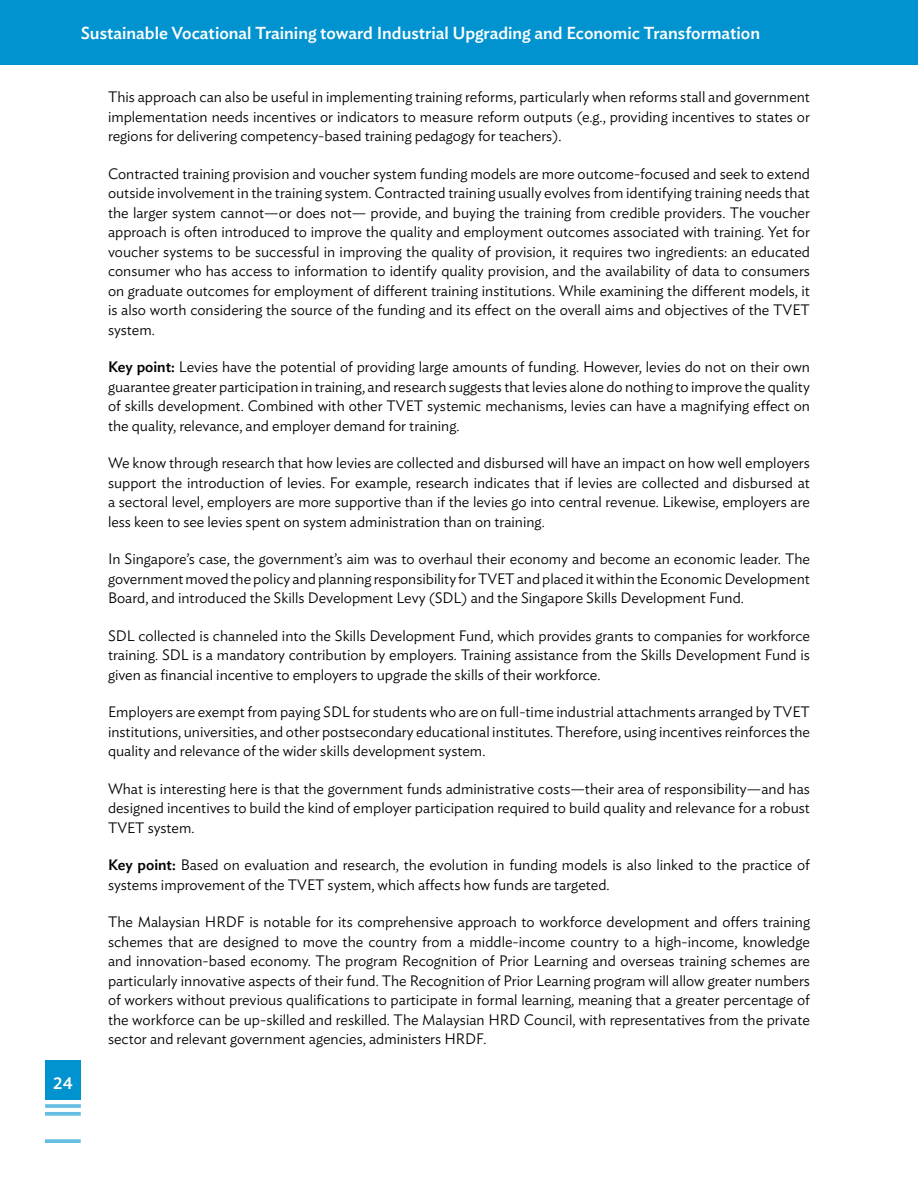
<style>
.page{position:relative;width:918px;height:1188px;background:#fff}
.page>*{position:absolute;margin:0;border:0;box-sizing:border-box;transform-origin:0 0}
.t1{font:500 17.25px "Ideal Sans";color:#fff}
.t2{font:500 16.8px "Ideal Sans";color:#fff}
.t3{font:300 15px/19.5px "Ideal Sans";color:#000;text-align:justify}
.s1{font-weight:500}
</style>
<div class="page">
<div style="left:0;top:0;width:918px;height:65px;background:#0093d0"></div>
<div style="left:45px;top:1060px;width:36px;height:40px;background:#0093d0"></div>
<svg style="left:45px;top:1104px;width:36px;height:4px"></svg>
<svg style="left:45px;top:1112px;width:36px;height:4px"></svg>
<svg style="left:45px;top:1139px;width:36px;height:4px"></svg>
<p class="t1" style="left:81px;top:20px;width:681px">Sustainable Vocational Training toward Industrial Upgrading and Economic Transformation</p>
<p class="t2" style="left:53px;top:1070px;width:21px">24</p>
<p class="t3" style="left:108px;top:86px;width:704px">This approach can also be useful in implementing training reforms, particularly when reforms stall and government implementation needs incentives or indicators to measure reform outputs (e.g., providing incentives to states or regions for delivering competency-based training pedagogy for teachers).</p>
<p class="t3" style="left:108px;top:162px;width:704px">Contracted training provision and voucher system funding models are more outcome-focused and seek to extend outside involvement in the training system. Contracted training usually evolves from identifying training needs that the larger system cannot—or does not— provide, and buying the training from credible providers. The voucher approach is often introduced to improve the quality and employment outcomes associated with training. Yet for voucher systems to be successful in improving the quality of provision, it requires two ingredients: an educated consumer who has access to information to identify quality provision, and the availability of data to consumers on graduate outcomes for employment of different training institutions. While examining the different models, it is also worth considering the source of the funding and its effect on the overall aims and objectives of the TVET system.</p>
<p class="t3" style="left:108px;top:356px;width:704px"><span class="s1">Key point:</span> Levies have the potential of providing large amounts of funding. However, levies do not on their own guarantee greater participation in training, and research suggests that levies alone do nothing to improve the quality of skills development. Combined with other TVET systemic mechanisms, levies can have a magnifying effect on the quality, relevance, and employer demand for training.</p>
<p class="t3" style="left:108px;top:452px;width:704px">We know through research that how levies are collected and disbursed will have an impact on how well employers support the introduction of levies. For example, research indicates that if levies are collected and disbursed at a sectoral level, employers are more supportive than if the levies go into central revenue. Likewise, employers are less keen to see levies spent on system administration than on training.</p>
<p class="t3" style="left:108px;top:548px;width:704px">In Singapore’s case, the government’s aim was to overhaul their economy and become an economic leader. The government moved the policy and planning responsibility for TVET and placed it within the Economic Development Board, and introduced the Skills Development Levy (SDL) and the Singapore Skills Development Fund.</p>
<p class="t3" style="left:108px;top:624px;width:704px">SDL collected is channeled into the Skills Development Fund, which provides grants to companies for workforce training. SDL is a mandatory contribution by employers. Training assistance from the Skills Development Fund is given as financial incentive to employers to upgrade the skills of their workforce.</p>
<p class="t3" style="left:108px;top:701px;width:704px">Employers are exempt from paying SDL for students who are on full-time industrial attachments arranged by TVET institutions, universities, and other postsecondary educational institutes. Therefore, using incentives reinforces the quality and relevance of the wider skills development system.</p>
<p class="t3" style="left:108px;top:777px;width:704px">What is interesting here is that the government funds administrative costs—their area of responsibility—and has designed incentives to build the kind of employer participation required to build quality and relevance for a robust TVET system.</p>
<p class="t3" style="left:108px;top:854px;width:704px"><span class="s1">Key point:</span> Based on evaluation and research, the evolution in funding models is also linked to the practice of systems improvement of the TVET system, which affects how funds are targeted.</p>
<p class="t3" style="left:108px;top:911px;width:704px">The Malaysian HRDF is notable for its comprehensive approach to workforce development and offers training schemes that are designed to move the country from a middle-income country to a high-income, knowledge and innovation-based economy. The program Recognition of Prior Learning and overseas training schemes are particularly innovative aspects of their fund. The Recognition of Prior Learning program will allow greater numbers of workers without previous qualifications to participate in formal learning, meaning that a greater percentage of the workforce can be up-skilled and reskilled. The Malaysian HRD Council, with representatives from the private sector and relevant government agencies, administers HRDF.</p>
</div>
